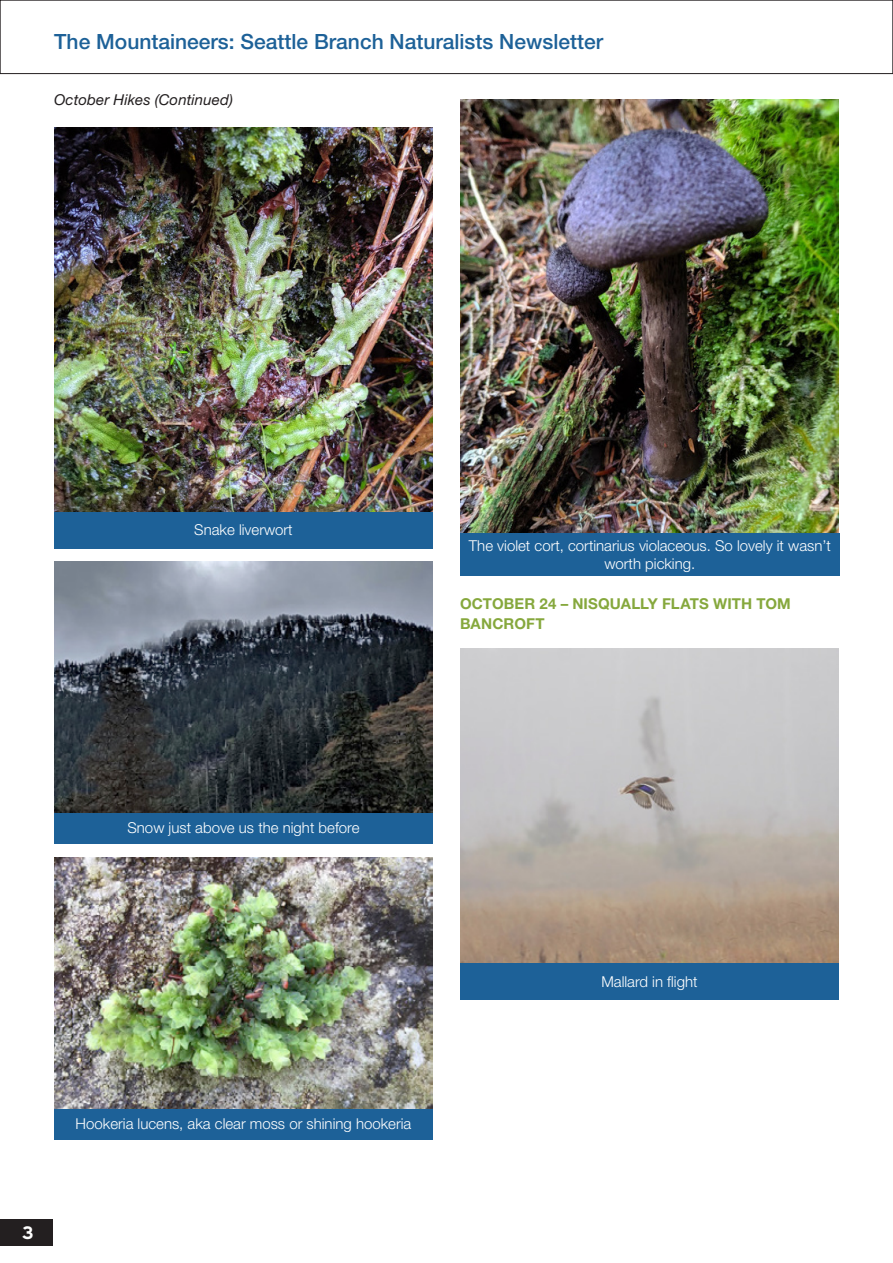
<style>
.page{position:relative;width:893px;height:1263px;background:#fff}
.page>*{position:absolute;margin:0;border:0;box-sizing:border-box;transform-origin:0 0}
.t1{font:500 21px "Helvetica Neue LT Std";color:#1d6198}
.t2{font:700 18px "Interstate";color:#fff}
.White_Caption{font:300 15px/18px "Helvetica Neue LT Std";color:#fff;text-align:center}
.Head_3{font:700 15px/19.5px "Helvetica Neue LT Std";letter-spacing:.01em;color:#86a83d}
.Body{font:italic 15px "Helvetica Neue LT Std";letter-spacing:.01em;color:#231f20}
</style>
<div class="page">
<div style="left:0;top:0;width:893px;height:74px;background:#fff;border:1px solid #231f20"></div>
<img style="left:460px;top:648px;width:379px;height:316px">
<div style="left:460px;top:964px;width:379px;height:36px;background:#1d6198"></div>
<img style="left:54px;top:128px;width:379px;height:384px">
<div style="left:54px;top:512px;width:379px;height:36px;background:#1d6198"></div>
<img style="left:460px;top:99px;width:378px;height:435px">
<div style="left:54px;top:811px;width:379px;height:33px;background:#1d6198"></div>
<div style="left:54px;top:1107px;width:379px;height:33px;background:#1d6198"></div>
<div style="left:460px;top:534px;width:380px;height:42px;background:#1d6198"></div>
<div style="left:0;top:1219px;width:53px;height:26px;background:#231f20"></div>
<img style="left:54px;top:562px;width:379px;height:250px">
<img style="left:54px;top:858px;width:379px;height:250px">
<h1 class="t1" style="left:54px;top:29px;width:550px">The Mountaineers: Seattle Branch Naturalists Newsletter</h1>
<p class="Body" style="left:54px;top:91px;width:180px">October Hikes (Continued)</p>
<p class="White_Caption" style="left:194px;top:521px;width:100px">Snake liverwort</p>
<p class="White_Caption" style="left:469px;top:536px;width:363px">The violet cort, cortinarius violaceous. So lovely it wasn’t worth picking.</p>
<p class="Head_3" style="left:460px;top:594px;width:332px">OCTOBER 24 – NISQUALLY FLATS WITH TOM<br>BANCROFT</p>
<p class="White_Caption" style="left:127px;top:818px;width:234px">Snow just above us the night before</p>
<p class="t2" style="left:22px;top:1222px;width:13px">3</p>
<p class="White_Caption" style="left:76px;top:1114px;width:337px">Hookeria lucens, aka clear moss or shining hookeria</p>
<p class="White_Caption" style="left:601px;top:972px;width:98px">Mallard in flight</p>
</div>
